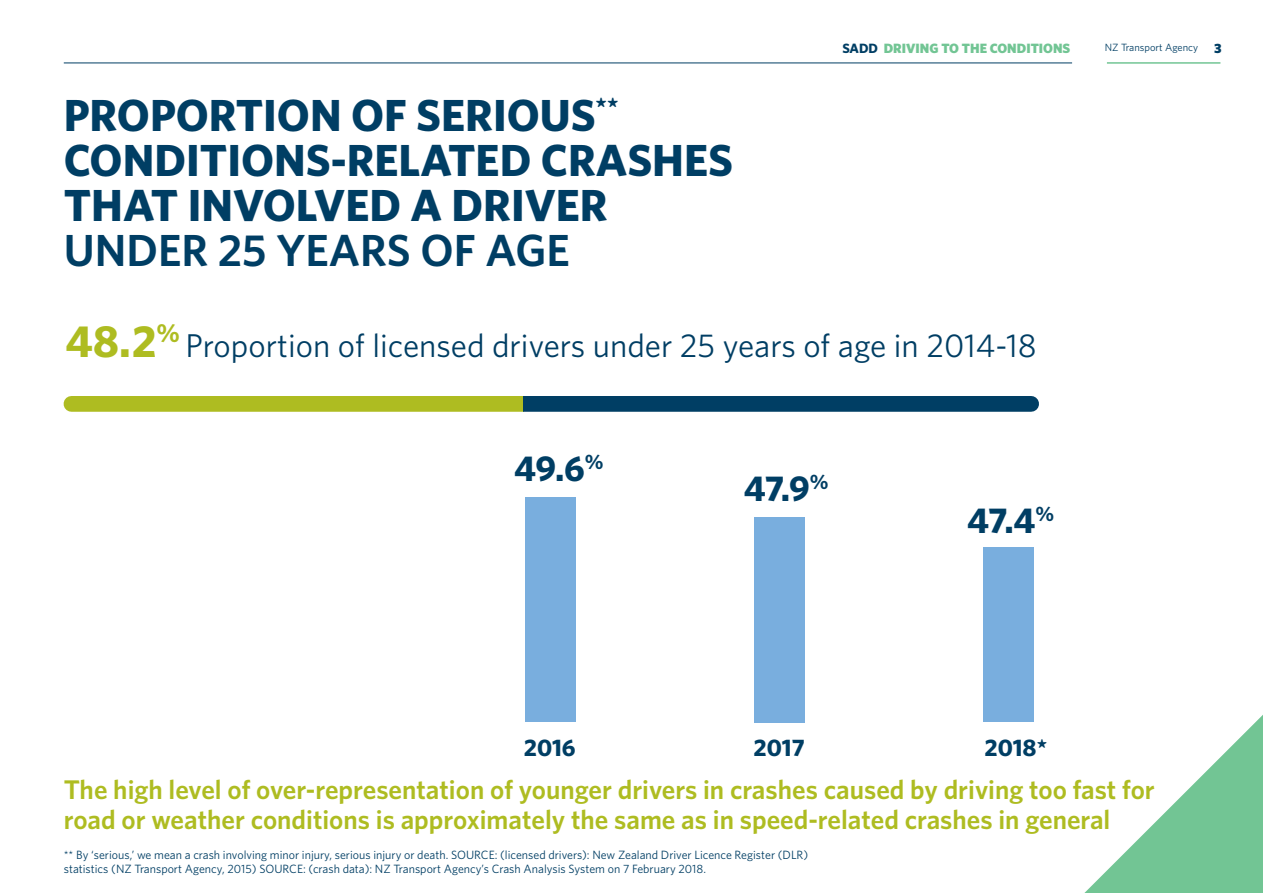
<style>
.page{position:relative;width:1263px;height:893px;background:#fff}
.page>*{position:absolute;margin:0;border:0;box-sizing:border-box;transform-origin:0 0}
.page_heading{font:700 45px/45px "Whitney";color:#003e64}
.body{font:700 45px "Whitney";color:#aebc21}
.body-2{font:700 36px "Whitney";color:#003e64}
.body-3{font:33px "Whitney";color:#003e64}
.body-4{font:600 27px/30px "Whitney";color:#aebc21}
.body-5{font:700 24px "Whitney";color:#003e64}
.t1{font:900 13.5px "Whitney";color:#72c594}
.Figure_caption{font:12px/13.5px "Whitney";color:#003e64}
.section_title{font:10.5px "Whitney";color:#003e64}
.s1{font-weight:600}
.s2{font-weight:700;color:#003e64}
.s3{font-weight:900;font-size:13.5px}
</style>
<div class="page">
<hr style="left:64px;top:63px;width:1008px;height:1px;background:#003e64">
<hr style="left:1107px;top:62px;width:113px;height:2px;background:#72c594">
<svg style="left:1084px;top:715px;width:179px;height:178px"></svg>
<div style="left:71px;top:396px;width:453px;height:16px;background:#aebc21"></div>
<div style="left:524px;top:396px;width:507px;height:16px;background:#003e64"></div>
<div style="left:525px;top:497px;width:51px;height:225px;background:#79aede"></div>
<div style="left:754px;top:518px;width:51px;height:205px;background:#79aede"></div>
<div style="left:983px;top:548px;width:51px;height:174px;background:#79aede"></div>
<p class="page_heading" style="left:64px;top:91px;width:671px">PROPORTION OF SERIOUS<sup>**<br></sup>CONDITIONS-RELATED CRASHES<br>THAT INVOLVED A DRIVER<br><span class="s1">UNDER 25 YEARS OF AGE</span></p>
<p class="t1" style="left:842px;top:39px;width:229px"><span class="s2">SADD</span> DRIVING TO THE CONDITIONS</p>
<p class="section_title" style="left:1105px;top:40px;width:118px">NZ Transport Agency <span class="s3">3</span></p>
<p class="body" style="left:65px;top:311px;width:116px">48.2<sup>%</sup></p>
<p class="body-3" style="left:186px;top:324px;width:852px">Proportion of licensed drivers under 25 years of age in 2014-18</p>
<p class="body-2" style="left:514px;top:444px;width:91px">49.6<sup>%</sup></p>
<p class="body-2" style="left:744px;top:465px;width:86px">47.9<sup>%</sup></p>
<p class="body-2" style="left:967px;top:497px;width:88px">47.4<sup>%</sup></p>
<p class="body-5" style="left:984px;top:731px;width:64px">2018*</p>
<p class="body-5" style="left:524px;top:731px;width:53px">2016</p>
<p class="body-5" style="left:754px;top:731px;width:53px">2017</p>
<p class="body-4" style="left:64px;top:774px;width:1092px">The high level of over-representation of younger drivers in crashes caused by driving too fast for road or weather conditions is approximately the same as in speed-related crashes in general</p>
<p class="Figure_caption" style="left:64px;top:848px;width:746px">** By ‘serious,’ we mean a crash involving minor injury, serious injury or death. SOURCE: (licensed drivers): New Zealand Driver Licence Register (DLR) statistics (NZ Transport Agency, 2015) SOURCE: (crash data): NZ Transport Agency’s Crash Analysis System on 7 February 2018.</p>
</div>
